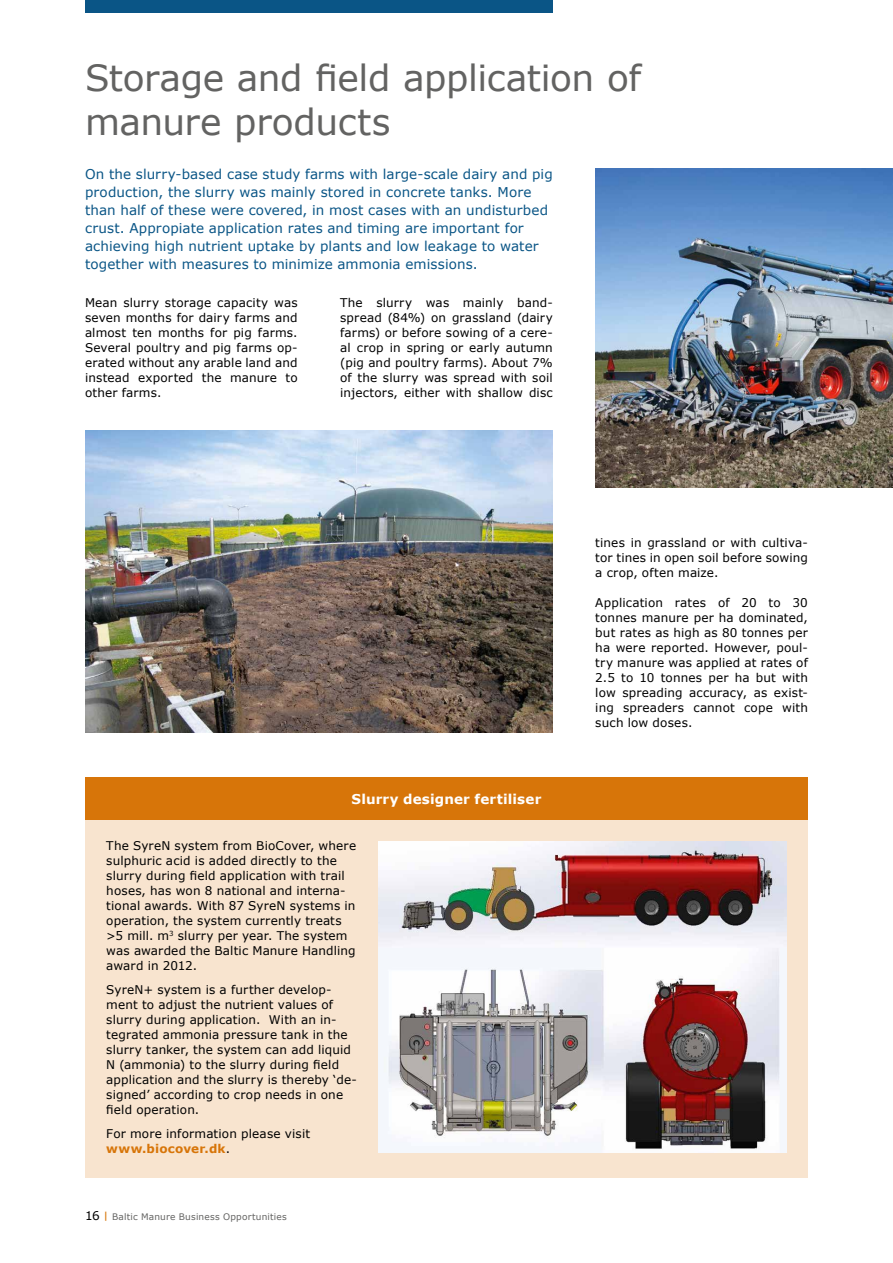
<style>
.page{position:relative;width:893px;height:1263px;background:#fff}
.page>*{position:absolute;margin:0;border:0;box-sizing:border-box;transform-origin:0 0}
.t1{font:36px/43.2px "Verdana";letter-spacing:-.01em;color:#636362}
.t2{font:13.5px/18px "Verdana";letter-spacing:.005em;color:#0a5586}
.t3{font:700 13.5px "Verdana";letter-spacing:.015em;color:#fff}
.t4{font:12px/15px "Verdana";letter-spacing:.01em;color:#000;text-align:justify}
.t5{font:9px "Verdana";letter-spacing:.025em;color:#636362}
.s1{font-weight:700;color:#d77509}
.s2{font-size:12px;color:#000}
</style>
<div class="page">
<div style="left:85px;top:0;width:468px;height:13px;background:#0a5586"></div>
<div style="left:85px;top:820px;width:723px;height:358px;background:#f8e4cf"></div>
<div style="left:85px;top:777px;width:723px;height:43px;background:#d77509"></div>
<img style="left:378px;top:841px;width:409px;height:311px">
<img style="left:85px;top:431px;width:468px;height:301px">
<img style="left:595px;top:169px;width:298px;height:318px">
<h1 class="t1" style="left:85px;top:56px;width:557px">Storage and field application of manure products</h1>
<p class="t2" style="left:85px;top:165px;width:469px">On the slurry-based case study farms with large-scale dairy and pig production, the slurry was mainly stored in concrete tanks. More than half of these were covered, in most cases with an undisturbed crust. Appropiate application rates and timing are important for achieving high nutrient uptake by plants and low leakage to water together with measures to minimize ammonia emissions.</p>
<p class="t4" style="left:85px;top:295px;width:214px">Mean slurry storage capacity was seven months for dairy farms and almost ten months for pig farms.<br>Several poultry and pig farms op&shy;erated without any arable land and instead exported the manure to other farms.</p>
<p class="t4" style="left:340px;top:295px;width:214px">The slurry was mainly band&shy;spread (84%) on grassland (dairy farms) or before sowing of a cere&shy;al crop in spring or early autumn (pig and poultry farms). About 7% of the slurry was spread with soil injectors, either with shallow disc</p>
<p class="t3" style="left:352px;top:789px;width:191px">Slurry designer fertiliser</p>
<p class="t4" style="left:106px;top:838px;width:251px;text-align:left">The SyreN system from BioCover, where sulphuric acid is added directly to the slurry during field application with trail hoses, has won 8 national and interna&shy;tional awards. With 87 SyreN systems in operation, the system currently treats &gt;5 mill. m<sup>3</sup> slurry per year. The system was awarded the Baltic Manure Handling award in 2012.</p>
<p class="t4" style="left:106px;top:982px;width:252px;text-align:left">SyreN+ system is a further develop&shy;ment to adjust the nutrient values of slurry during application. With an in&shy;tegrated ammonia pressure tank in the slurry tanker, the system can add liquid N (ammonia) to the slurry during field application and the slurry is thereby ‘de&shy;signed’ according to crop needs in one field operation.</p>
<p class="t4" style="left:106px;top:1125px;width:205px">For more information please visit <span class="s1">www.biocover.dk</span>.</p>
<p class="t5" style="left:85px;top:1210px;width:203px"><span class="s2">16</span> <sup>|</sup> Baltic Manure Business Opportunities</p>
<p class="t4" style="left:595px;top:535px;width:214px">tines in grassland or with cultiva&shy;tor tines in open soil before sowing a crop, often maize.</p>
<p class="t4" style="left:595px;top:595px;width:214px">Application rates of 20 to 30 tonnes manure per ha dominated, but rates as high as 80 tonnes per ha were reported. However, poul&shy;try manure was applied at rates of 2.5 to 10 tonnes per ha but with low spreading accuracy, as exist&shy;ing spreaders cannot cope with such low doses.</p>
</div>
